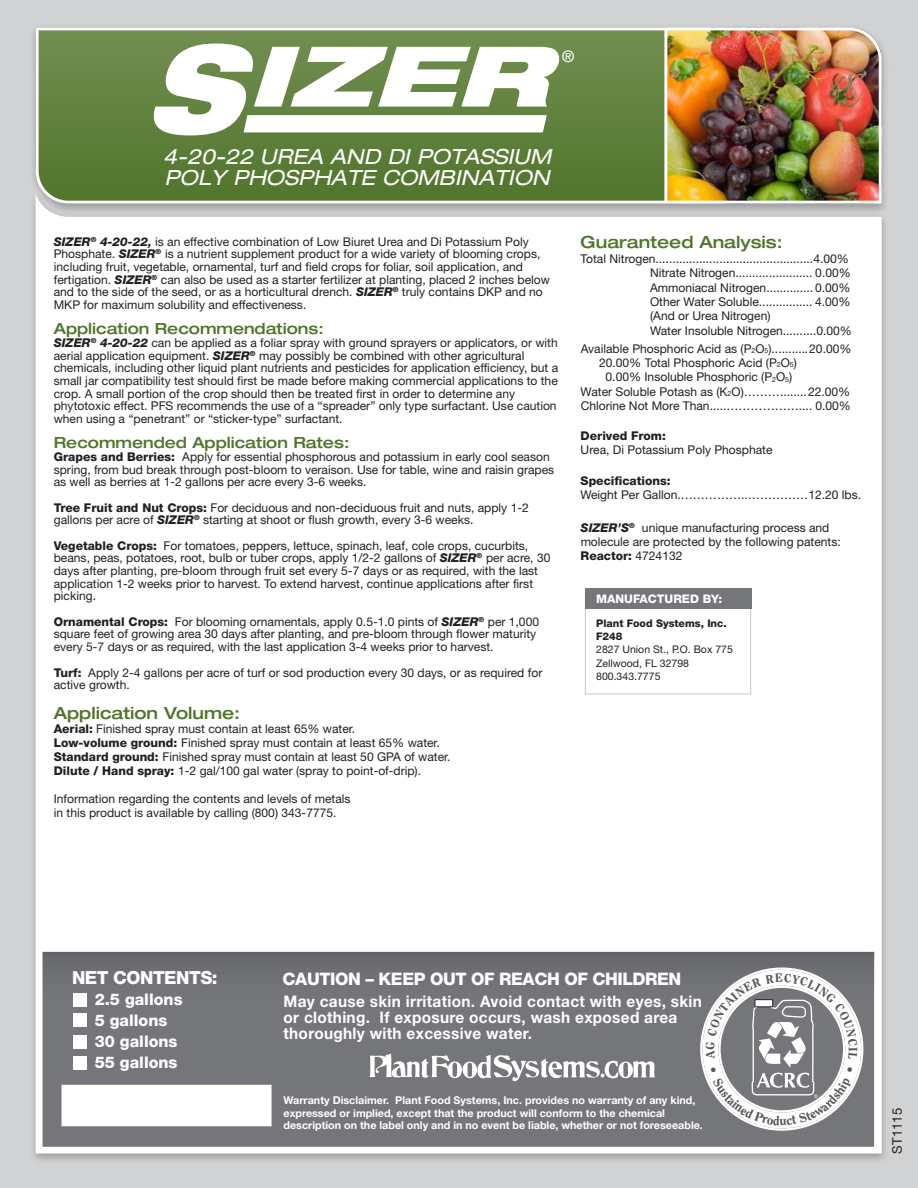
<style>
.page{position:relative;width:918px;height:1188px;background:#d1d2d4}
.page>*{position:absolute;margin:0;border:0;box-sizing:border-box;transform-origin:0 0}
.t1{font:italic 900 expanded 83.7px "Helvetica Neue";color:#fff;scale:1.17 1}
.t2{font:italic expanded 20.85px/21.3px "Helvetica Neue";color:#fff}
.t3{font:800 18px "Helvetica Neue";letter-spacing:-.025em;color:#fff}
.t4{font:800 17.25px "Helvetica Neue";letter-spacing:-.025em;color:#fff}
.t5{font:500 expanded 16.8px "Helvetica Neue";color:#50752a}
.t6{font:800 16.05px "Helvetica Neue";color:#fff}
.t7{font:500 16.05px "Helvetica Neue";color:#fff}
.t8{font:700 15.9px/15.9px "Helvetica Neue";letter-spacing:.02em;color:#fff;scale:.96 1}
.t9{font:500 expanded 15.3px "Helvetica Neue";color:#50752a}
.t10{font:13.2px "Helvetica Neue";color:#231f20}
.t11{font:12.15px/12.6px "Helvetica Neue";color:#231f20}
.t12{font:800 12.15px "Helvetica Neue";color:#231f20}
.t13{font:12px/14.4px "Helvetica Neue";color:#231f20}
.t14{font:800 11.85px "Helvetica Neue";color:#fff}
.t15{font:700 10.8px/12.5px "Helvetica Neue";color:#fff}
.t16{font:10.5px/13.5px "Helvetica Neue";color:#231f20}
.s1{font-size:120.3px}
.s2{font-weight:800;font-style:italic}
.s3{font-weight:800}
.s4{font-size:7.05px}
.s5{font-size:12px}
</style>
<div class="page">
<img style="left:36px;top:27px;width:846px;height:160px">
<img style="left:33px;top:187px;width:852px;height:973px">
<div style="left:36px;top:194px;width:846px;height:960px;background:#fff"></div>
<hr style="left:664px;top:29px;width:3px;height:173px;background:#fff">
<div style="left:585px;top:609px;width:166px;height:85px;background:#fff"></div>
<div style="left:585px;top:588px;width:166px;height:21px;background:#757679"></div>
<div style="left:43px;top:952px;width:831px;height:195px;background:#757679"></div>
<div style="left:43px;top:952px;width:832px;height:55px;background:#707174"></div>
<div style="left:73px;top:993px;width:14px;height:14px;background:#fff"></div>
<div style="left:73px;top:1013px;width:14px;height:14px;background:#fff"></div>
<div style="left:73px;top:1035px;width:14px;height:14px;background:#fff"></div>
<div style="left:73px;top:1056px;width:14px;height:14px;background:#fff"></div>
<div style="left:62px;top:1085px;width:210px;height:41px;background:#fff"></div>
<svg style="left:369px;top:1054px;width:286px;height:28px"></svg>
<svg style="left:700px;top:967px;width:163px;height:164px"></svg>
<h1 class="t1" style="left:145px;top:22px;width:346px"><span class="s1">S</span>IZER</h1>
<h1 class="t7" style="left:562px;top:46px;width:14px">®</h1>
<h1 class="t2" style="left:163px;top:146px;width:390px">4-20-22 UREA AND DI POTASSIUM<br>POLY PHOSPHATE COMBINATION</h1>
<p class="t11" style="left:54px;top:235px;width:498px"><span class="s2">SIZER</span><sup>®</sup> <span class="s2">4-20-22,</span> is an effective combination of Low Biuret Urea and Di Potassium Poly Phosphate. <span class="s2">SIZER</span><sup>®</sup> is a nutrient supplement product for a wide variety of blooming crops, including fruit, vegetable, ornamental, turf and field crops for foliar, soil application, and fertigation. <span class="s2">SIZER</span><sup>®</sup> can also be used as a starter fertilizer at planting, placed 2 inches below and to the side of the seed, or as a horticultural drench. <span class="s2">SIZER</span><sup>®</sup> truly contains DKP and no MKP for maximum solubility and effectiveness.</p>
<h2 class="t9" style="left:54px;top:319px;width:272px">Application Recommendations:</h2>
<p class="t11" style="left:54px;top:336px;width:506px"><span class="s2">SIZER</span><sup>®</sup> <span class="s2">4-20-22</span> can be applied as a foliar spray with ground sprayers or applicators, or with aerial application equipment. <span class="s2">SIZER</span><sup>®</sup> may possibly be combined with other agricultural chemicals, including other liquid plant nutrients and pesticides for application efficiency, but a small jar compatibility test should first be made before making commercial applications to the crop. A small portion of the crop should then be treated first in order to determine any phytotoxic effect. PFS recommends the use of a “spreader” only type surfactant. Use caution when using a “penetrant” or “sticker-type” surfactant.</p>
<h2 class="t9" style="left:54px;top:433px;width:297px">Recommended Application Rates:</h2>
<p class="t11" style="left:54px;top:450px;width:502px"><span class="s3">Grapes and Berries:</span> Apply for essential phosphorous and potassium in early cool season spring, from bud break through post-bloom to veraison. Use for table, wine and raisin grapes as well as berries at 1-2 gallons per acre every 3-6 weeks.</p>
<p class="t11" style="left:54px;top:501px;width:477px"><span class="s3">Tree Fruit and Nut Crops:</span> For deciduous and non-deciduous fruit and nuts, apply 1-2 gallons per acre of <span class="s2">SIZER</span><sup>®</sup> starting at shoot or flush growth, every 3-6 weeks.</p>
<p class="t11" style="left:54px;top:539px;width:498px"><span class="s3">Vegetable Crops:</span> For tomatoes, peppers, lettuce, spinach, leaf, cole crops, cucurbits, beans, peas, potatoes, root, bulb or tuber crops, apply 1/2-2 gallons of <span class="s2">SIZER</span><sup>®</sup> per acre, 30 days after planting, pre-bloom through fruit set every 5-7 days or as required, with the last application 1-2 weeks prior to harvest. To extend harvest, continue applications after first picking.</p>
<p class="t11" style="left:54px;top:615px;width:487px"><span class="s3">Ornamental Crops:</span> For blooming ornamentals, apply 0.5-1.0 pints of <span class="s2">SIZER</span><sup>®</sup> per 1,000 square feet of growing area 30 days after planting, and pre-bloom through flower maturity every 5-7 days or as required, with the last application 3-4 weeks prior to harvest.</p>
<p class="t11" style="left:54px;top:666px;width:490px"><span class="s3">Turf:</span> Apply 2-4 gallons per acre of turf or sod production every 30 days, or as required for active growth.</p>
<h3 class="t5" style="left:54px;top:703px;width:188px">Application Volume:</h3>
<p class="t11" style="left:54px;top:722px;width:303px"><span class="s3">Aerial:</span> Finished spray must contain at least 65% water.</p>
<p class="t11" style="left:54px;top:736px;width:388px"><span class="s3">Low-volume ground:</span> Finished spray must contain at least 65% water.</p>
<p class="t11" style="left:54px;top:750px;width:398px"><span class="s3">Standard ground:</span> Finished spray must contain at least 50 GPA of water.</p>
<p class="t11" style="left:54px;top:764px;width:369px"><span class="s3">Dilute / Hand spray:</span> 1-2 gal/100 gal water (spray to point-of-drip).</p>
<p class="t11" style="left:54px;top:791px;width:298px;line-height:14px">Information regarding the contents and levels of metals in this product is available by calling (800) 343-7775.</p>
<h2 class="t5" style="left:581px;top:232px;width:204px">Guaranteed Analysis:</h2>
<p class="t13" style="left:581px;top:251px;width:270px">Total Nitrogen...............................................4.00%</p>
<p class="t13" style="left:650px;top:266px;width:202px">Nitrate Nitrogen....................... 0.00%</p>
<p class="t13" style="left:650px;top:280px;width:202px">Ammoniacal Nitrogen..............0.00%</p>
<p class="t13" style="left:650px;top:294px;width:202px">Other Water Soluble................ 4.00%</p>
<p class="t13" style="left:650px;top:309px;width:203px">(And or Urea Nitrogen)<br>Water Insoluble Nitrogen..........0.00%</p>
<p class="t13" style="left:581px;top:341px;width:272px">Available Phosphoric Acid as (P<span class="s4">2</span>O<span class="s4">5</span>)...........20.00%</p>
<p class="t13" style="left:599px;top:355px;width:199px">20.00% Total Phosphoric Acid (P<span class="s4">2</span>O<span class="s4">5</span>)</p>
<p class="t13" style="left:606px;top:370px;width:188px">0.00% Insoluble Phosphoric (P<span class="s4">2</span>O<span class="s4">5</span>)</p>
<p class="t13" style="left:581px;top:384px;width:271px">Water Soluble Potash as (K<span class="s4">2</span>O)………........22.00%</p>
<p class="t13" style="left:581px;top:399px;width:272px">Chlorine Not More Than.....……………….... 0.00%</p>
<h3 class="t12" style="left:581px;top:428px;width:87px">Derived From:</h3>
<p class="t11" style="left:581px;top:443px;width:193px">Urea, Di Potassium Poly Phosphate</p>
<h3 class="t12" style="left:581px;top:473px;width:91px">Specifications:</h3>
<p class="t11" style="left:581px;top:488px;width:282px">Weight Per Gallon<span class="s5">.……………..……………</span>12.20 lbs.</p>
<p class="t11" style="left:581px;top:521px;width:262px;line-height:14px"><span class="s2">SIZER’S</span><sup>®</sup> unique manufacturing process and molecule are protected by the following patents:<br><span class="s3">Reactor:</span> 4724132</p>
<p class="t14" style="left:596px;top:591px;width:127px">MANUFACTURED BY:</p>
<p class="t16" style="left:596px;top:616px;width:138px"><span class="s3">Plant Food Systems, Inc.<br>F248<br></span>2827 Union St., P.O. Box 775<br>Zellwood, FL 32798<br>800.343.7775</p>
<h2 class="t3" style="left:72px;top:967px;width:147px">NET CONTENTS:</h2>
<p class="t6" style="left:95px;top:990px;width:89px">2.5 gallons</p>
<p class="t6" style="left:95px;top:1011px;width:74px">5 gallons</p>
<p class="t6" style="left:95px;top:1032px;width:84px">30 gallons</p>
<p class="t6" style="left:95px;top:1053px;width:84px">55 gallons</p>
<h2 class="t4" style="left:283px;top:969px;width:400px">CAUTION – KEEP OUT OF REACH OF CHILDREN</h2>
<p class="t8" style="left:284px;top:993px;width:437px">May cause skin irritation. Avoid contact with eyes, skin or clothing. If exposure occurs, wash exposed area thoroughly with excessive water.</p>
<p class="t15" style="left:284px;top:1094px;width:421px">Warranty Disclaimer. Plant Food Systems, Inc. provides no warranty of any kind, expressed or implied, except that the product will conform to the chemical description on the label only and in no event be liable, whether or not foreseeable.</p>
<p class="t10" style="left:889px;top:1154px;width:47px;rotate:-90deg">ST1115</p>
</div>
